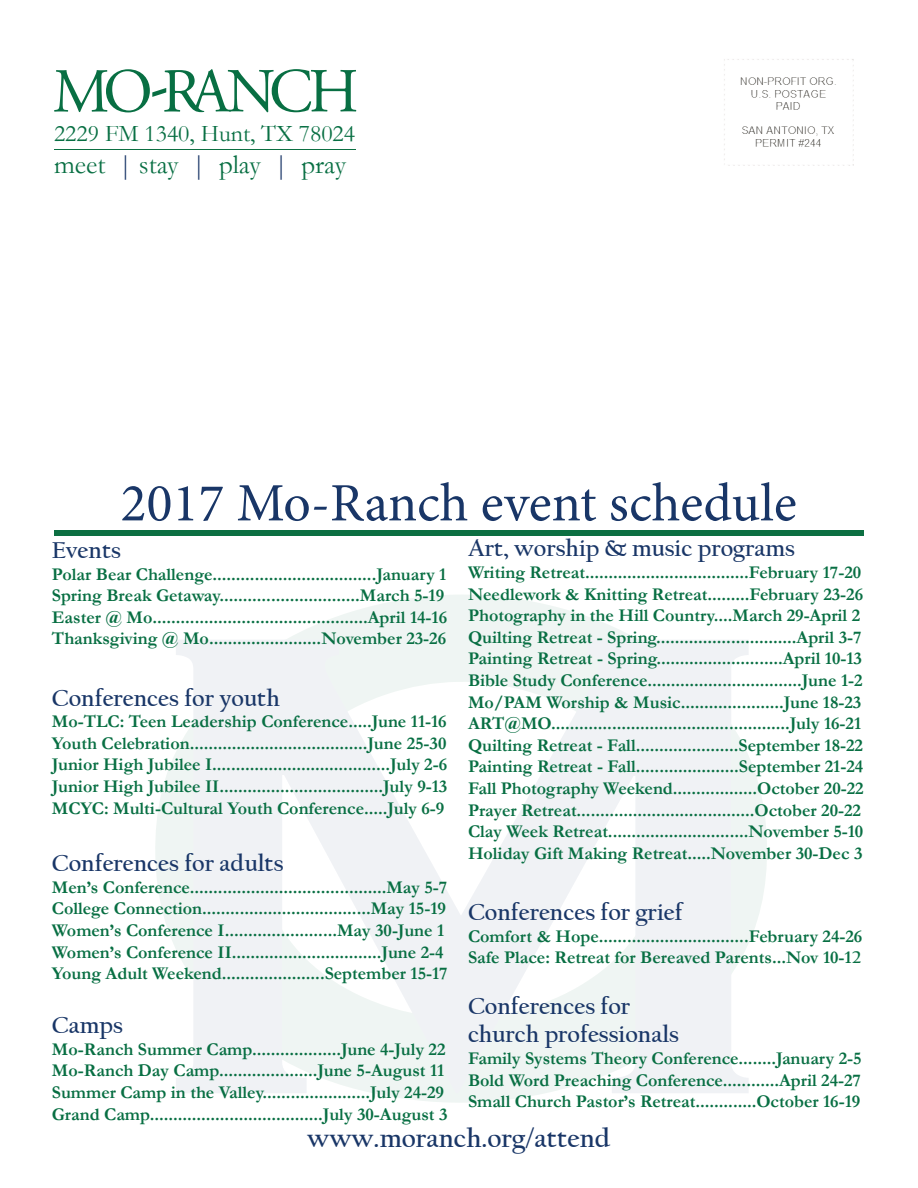
<style>
.page{position:relative;width:918px;height:1188px;background:#fff}
.page>*{position:absolute;margin:0;border:0;box-sizing:border-box;transform-origin:0 0}
.t1{font:54px "Minion Pro";color:#193667}
.t2{font:700 27px "Californian FB";color:#193667}
.t3{font:27px "Garamond";color:#086f43}
.t4{font:700 24px/28.8px "Californian FB";color:#193667}
.t5{font:24px "Garamond";color:#086f43}
.t6{font:700 18px/21.6px "Garamond";color:#086f43}
.s1{color:#193667}
.s2{font-family:"Californian FB"}
</style>
<div class="page">
<svg style="left:155px;top:595px;width:612px;height:508px"></svg>
<svg style="left:176px;top:640px;width:573px;height:453px;fill:#f0f2f5"></svg>
<svg style="left:54px;top:69px;width:302px;height:43px"></svg>
<img style="left:724px;top:59px;width:129px;height:107px">
<div style="left:54px;top:530px;width:810px;height:6px;background:#0c6f42"></div>
<hr style="left:55px;top:149px;width:301px;height:1px;background:#0c6f42">
<h3 class="t5" style="left:54px;top:117px;width:303px">2229 FM 1340, Hunt, TX 78024</h3>
<h2 class="t3" style="left:54px;top:146px;width:293px">meet <span class="s1">|</span> stay <span class="s1">|</span> play <span class="s1">|</span> pray</h2>
<h1 class="t1" style="left:121px;top:467px;width:678px">2017 Mo-Ranch event schedule</h1>
<h3 class="t4" style="left:52px;top:536px;width:71px">Events</h3>
<p class="t6" style="left:52px;top:563px;width:397px">Polar Bear Challenge...................................January 1<br>Spring Break Getaway..............................March 5-19<br>Easter @ Mo..............................................April 14-16<br>Thanksgiving @ Mo........................November 23-26</p>
<h3 class="t4" style="left:52px;top:684px;width:229px">Conferences for youth</h3>
<p class="t6" style="left:52px;top:711px;width:397px;text-align:justify">Mo-TLC: Teen Leadership Conference.....June 11-16<br>Youth Celebration......................................June 25-30<br>Junior High Jubilee I......................................July 2-6<br>Junior High Jubilee II...................................July 9-13<br>MCYC: Multi-Cultural Youth Conference.....July 6-9</p>
<h3 class="t4" style="left:52px;top:849px;width:233px">Conferences for adults</h3>
<p class="t6" style="left:52px;top:876px;width:397px">Men’s Conference..........................................May 5-7<br>College Connection....................................May 15-19<br>Women’s Conference I........................May 30-June 1<br>Women’s Conference II................................June 2-4<br>Young Adult Weekend......................September 15-17</p>
<h3 class="t4" style="left:52px;top:1011px;width:73px">Camps</h3>
<p class="t6" style="left:52px;top:1038px;width:397px">Mo-Ranch Summer Camp...................June 4-July 22<br>Mo-Ranch Day Camp.....................June 5-August 11<br>Summer Camp in the Valley.......................July 24-29<br>Grand Camp.....................................July 30-August 3</p>
<h3 class="t4" style="left:468px;top:534px;width:329px">Art, worship &amp; music programs</h3>
<p class="t6" style="left:468px;top:562px;width:397px">Writing Retreat...................................February 17-20<br>Needlework &amp; Knitting Retreat.........February 23-26<br>Photography in the Hill Country....March 29-April 2<br>Quilting Retreat - Spring..............................April 3-7<br>Painting Retreat - Spring...........................April 10-13<br>Bible Study Conference.................................June 1-2<br>Mo/PAM Worship &amp; Music......................June 18-23<br>ART@MO...................................................July 16-21<br>Quilting Retreat - Fall......................September 18-22<br>Painting Retreat - Fall......................September 21-24<br>Fall Photography Weekend..................October 20-22<br>Prayer Retreat......................................October 20-22<br>Clay Week Retreat..............................November 5-10<br>Holiday Gift Making Retreat.....November 30-Dec 3</p>
<h3 class="t4" style="left:468px;top:898px;width:216px">Conferences for grief</h3>
<p class="t6" style="left:468px;top:925px;width:396px">Comfort &amp; Hope................................February 24-26<br>Safe Place: Retreat for Bereaved Parents...Nov 10-1<span class="s2">2</span></p>
<h3 class="t4" style="left:468px;top:992px;width:213px">Conferences for church professionals</h3>
<p class="t6" style="left:468px;top:1048px;width:395px;text-align:justify">Family Systems Theory Conference........January 2-5<br>Bold Word Preaching Conference............April 24-27<br>Small Church Pastor’s Retreat.............October 16-19</p>
<h2 class="t2" style="left:307px;top:1123px;width:305px">www.moranch.org/attend</h2>
</div>
